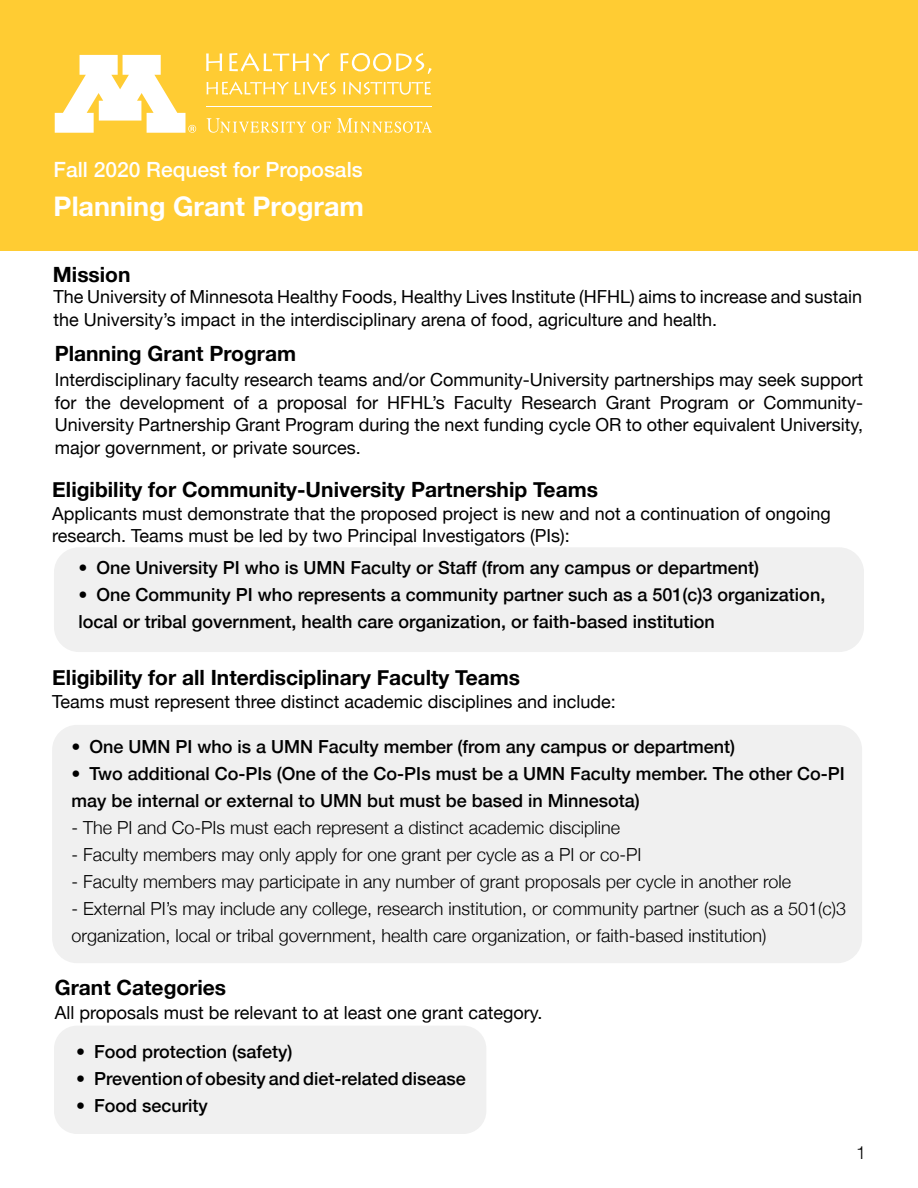
<style>
.page{position:relative;width:918px;height:1188px;background:#fff}
.page>*{position:absolute;margin:0;border:0;box-sizing:border-box;transform-origin:0 0}
.t1{font:700 27px "Helvetica Neue";color:#fff}
.t2{font:700 21px "Helvetica Neue";color:#000}
.t3{font:500 21px "Helvetica Neue";color:#fff}
.t4{font:18px/22.5px "Helvetica Neue";color:#000}
.t5{font:500 18px/27px "Helvetica Neue";color:#000}
.t6{font:300 18px/27px "Helvetica Neue";color:#000}
</style>
<div class="page">
<div style="left:54px;top:547px;width:810px;height:105px;background:#f0f0f0;border-radius:25px"></div>
<div style="left:0;top:0;width:918px;height:250px;background:#fc3"></div>
<svg style="left:55px;top:55px;width:141px;height:78px"></svg>
<hr style="left:207px;top:106px;width:225px;height:1px;background:#fff">
<svg style="left:337px;top:118px;width:95px;height:15px"></svg>
<svg style="left:312px;top:121px;width:19px;height:12px"></svg>
<svg style="left:207px;top:118px;width:99px;height:15px"></svg>
<svg style="left:206px;top:53px;width:16px;height:18px"></svg>
<svg style="left:229px;top:53px;width:101px;height:18px"></svg>
<svg style="left:340px;top:53px;width:92px;height:21px"></svg>
<svg style="left:207px;top:81px;width:82px;height:14px"></svg>
<svg style="left:295px;top:82px;width:41px;height:13px"></svg>
<svg style="left:343px;top:81px;width:88px;height:14px"></svg>
<div style="left:52px;top:725px;width:810px;height:238px;background:#f0f0f0;border-radius:25px"></div>
<div style="left:54px;top:1026px;width:432px;height:108px;background:#f0f0f0;border-radius:23px"></div>
<p class="t3" style="left:54px;top:153px;width:310px">Fall 2020 Request for Proposals</p>
<h1 class="t1" style="left:54px;top:186px;width:312px">Planning Grant Program</h1>
<p class="t2" style="left:53px;top:258px;width:79px">Mission</p>
<p class="t4" style="left:54px;top:287px;width:810px">The University of Minnesota Healthy Foods, Healthy Lives Institute (HFHL) aims to increase and sustain the University’s impact in the interdisciplinary arena of food, agriculture and health.</p>
<p class="t2" style="left:55px;top:337px;width:243px">Planning Grant Program</p>
<p class="t4" style="left:55px;top:370px;width:810px;text-align:justify">Interdisciplinary faculty research teams and/or Community-University partnerships may seek support for the development of a proposal for HFHL’s Faculty Research Grant Program or Community-University Partnership Grant Program during the next funding cycle OR to other equivalent University, major government, or private sources.</p>
<p class="t2" style="left:52px;top:473px;width:547px">Eligibility for Community-University Partnership Teams</p>
<p class="t4" style="left:52px;top:504px;width:780px;line-height:21.6px">Applicants must demonstrate that the proposed project is new and not a continuation of ongoing research. Teams must be led by two Principal Investigators (PIs):</p>
<p class="t5" style="left:78px;top:552px;width:682px">• One University PI who is UMN Faculty or Staff (from any campus or department)</p>
<p class="t5" style="left:78px;top:579px;width:748px">• One Community PI who represents a community partner such as a 501(c)3 organization, local or tribal government, health care organization, or faith-based institution</p>
<p class="t2" style="left:52px;top:661px;width:469px">Eligibility for all Interdisciplinary Faculty Teams</p>
<p class="t4" style="left:52px;top:692px;width:565px">Teams must represent three distinct academic disciplines and include:</p>
<p class="t5" style="left:72px;top:732px;width:665px">• One UMN PI who is a UMN Faculty member (from any campus or department)</p>
<p class="t5" style="left:72px;top:759px;width:775px">• Two additional Co-PIs (One of the Co-PIs must be a UMN Faculty member. The other Co-PI may be internal or external to UMN but must be based in Minnesota)</p>
<p class="t6" style="left:72px;top:813px;width:550px">- The PI and Co-PIs must each represent a distinct academic discipline</p>
<p class="t6" style="left:72px;top:840px;width:571px">- Faculty members may only apply for one grant per cycle as a PI or co-PI</p>
<p class="t6" style="left:72px;top:867px;width:721px">- Faculty members may participate in any number of grant proposals per cycle in another role</p>
<p class="t6" style="left:72px;top:894px;width:776px">- External PI’s may include any college, research institution, or community partner (such as a 501(c)3 organization, local or tribal government, health care organization, or faith-based institution)</p>
<p class="t2" style="left:55px;top:971px;width:173px">Grant Categories</p>
<p class="t4" style="left:55px;top:1002px;width:489px">All proposals must be relevant to at least one grant category.</p>
<p class="t5" style="left:76px;top:1037px;width:218px">• Food protection (safety)</p>
<p class="t5" style="left:76px;top:1064px;width:391px">• Prevention of obesity and diet-related disease</p>
<p class="t5" style="left:76px;top:1091px;width:133px">• Food security</p>
<p class="t6" style="left:856px;top:1138px;width:12px">1</p>
</div>
